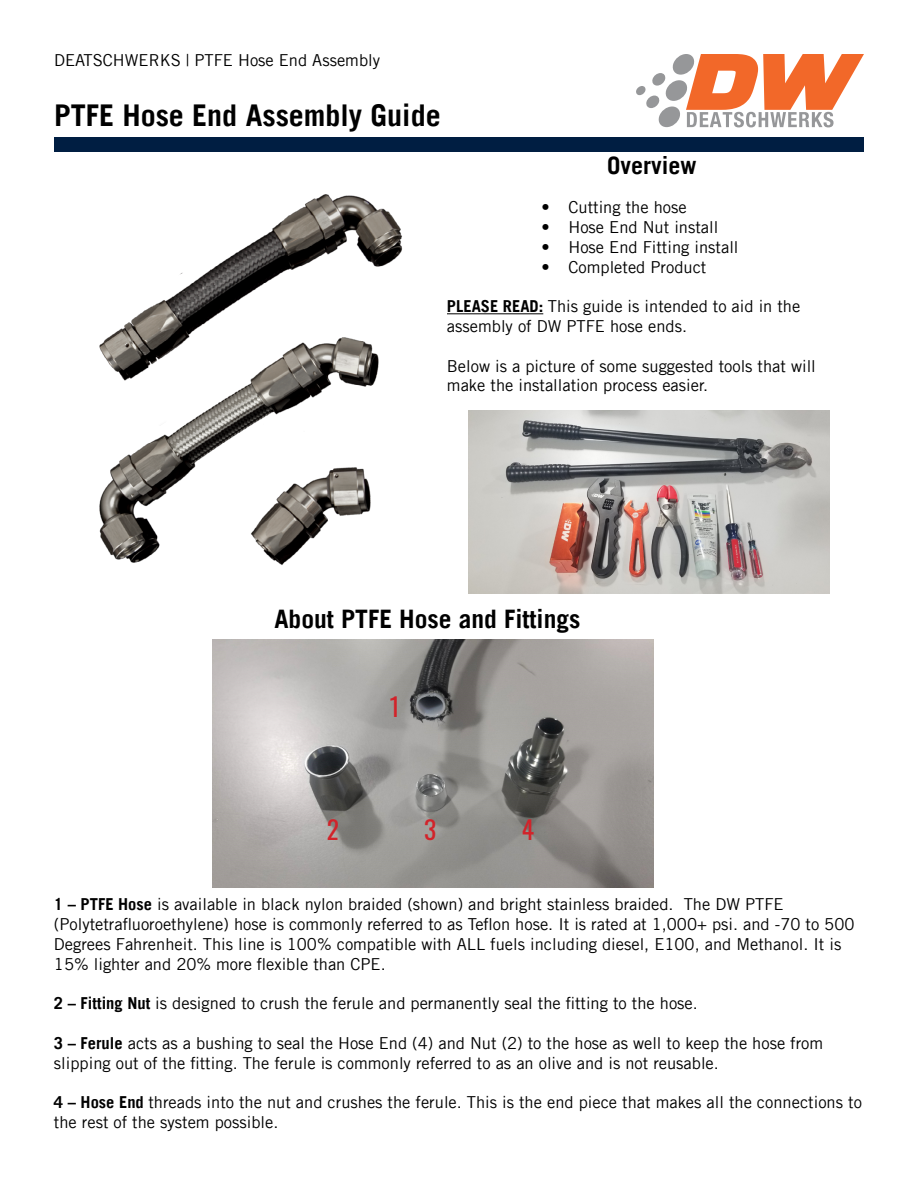
<style>
.page{position:relative;width:918px;height:1188px;background:#fff}
.page>*{position:absolute;margin:0;border:0;box-sizing:border-box;transform-origin:0 0}
.t1{font:700 30px "Trade Gothic LT";color:#000}
.t2{font:700 25.5px "Trade Gothic LT";color:#000}
.t3{font:25.5px "Oswald";color:#d2232a}
.t4{font:700 24px "Trade Gothic LT";color:#000}
.t5{font:16.5px/19.8px "Trade Gothic LT";color:#000}
.s1{font-weight:700}
</style>
<div class="page">
<img style="left:99px;top:194px;width:304px;height:371px">
<svg style="left:636px;top:54px;width:228px;height:73px"></svg>
<div style="left:54px;top:138px;width:810px;height:14px;background:#001e42"></div>
<hr style="left:447px;top:313px;width:96px;height:1px;background:#000">
<img style="left:469px;top:410px;width:361px;height:184px">
<img style="left:213px;top:639px;width:441px;height:248px">
<p class="t5" style="left:54px;top:50px;width:328px">DEATSCHWERKS | PTFE Hose End Assembly</p>
<h1 class="t1" style="left:54px;top:97px;width:388px">PTFE Hose End Assembly Guide</h1>
<h3 class="t4" style="left:607px;top:150px;width:91px">Overview</h3>
<p class="t5" style="left:542px;top:197px;width:147px">• Cutting the hose</p>
<p class="t5" style="left:542px;top:217px;width:178px">• Hose End Nut install</p>
<p class="t5" style="left:542px;top:237px;width:199px">• Hose End Fitting install</p>
<p class="t5" style="left:542px;top:257px;width:166px">• Completed Product</p>
<p class="t5" style="left:447px;top:296px;width:355px"><span class="s1">PLEASE READ:</span> This guide is intended to aid in the assembly of DW PTFE hose ends.</p>
<p class="t5" style="left:447px;top:356px;width:370px">Below is a picture of some suggested tools that will make the installation process easier.</p>
<h2 class="t2" style="left:274px;top:603px;width:308px">About PTFE Hose and Fittings</h2>
<h2 class="t3" style="left:390px;top:684px;width:12px">1</h2>
<h2 class="t3" style="left:327px;top:807px;width:14px">2</h2>
<h2 class="t3" style="left:424px;top:807px;width:14px">3</h2>
<h2 class="t3" style="left:522px;top:807px;width:14px">4</h2>
<p class="t5" style="left:54px;top:894px;width:802px"><span class="s1">1 – PTFE Hose</span> is available in black nylon braided (shown) and bright stainless braided. The DW PTFE (Polytetrafluoroethylene) hose is commonly referred to as Teflon hose. It is rated at 1,000+ psi. and -70 to 500<br>Degrees Fahrenheit. This line is 100% compatible with ALL fuels including diesel, E100, and Methanol. It is 15% lighter and 20% more flexible than CPE.</p>
<p class="t5" style="left:54px;top:993px;width:645px"><span class="s1">2 – Fitting Nut</span> is designed to crush the ferule and permanently seal the fitting to the hose.</p>
<p class="t5" style="left:54px;top:1033px;width:771px"><span class="s1">3 – Ferule</span> acts as a bushing to seal the Hose End (4) and Nut (2) to the hose as well to keep the hose from slipping out of the fitting. The ferule is commonly referred to as an olive and is not reusable.</p>
<p class="t5" style="left:54px;top:1092px;width:809px"><span class="s1">4 – Hose End</span> threads into the nut and crushes the ferule. This is the end piece that makes all the connections to the rest of the system possible.</p>
</div>
